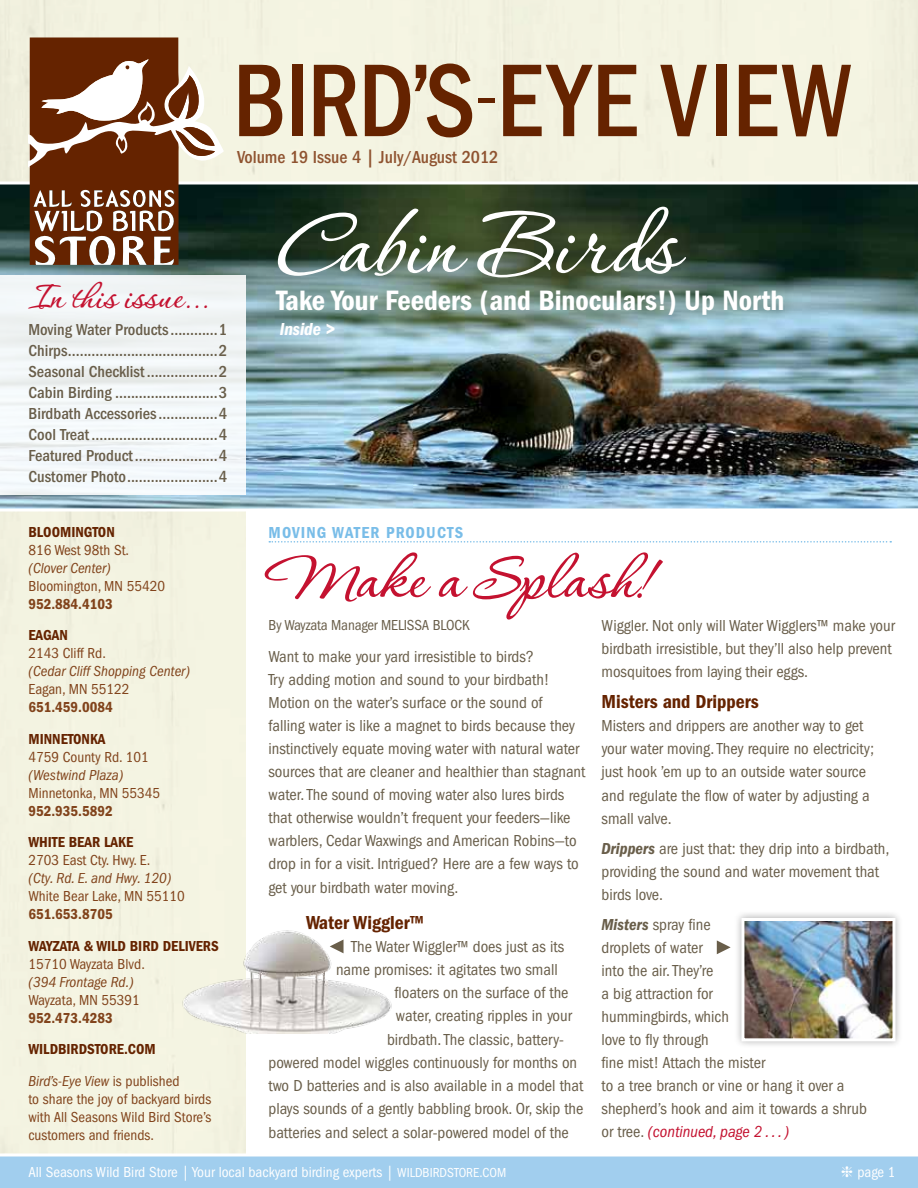
<style>
.page{position:relative;width:918px;height:1188px;background:#fff}
.page>*{position:absolute;margin:0;border:0;box-sizing:border-box;transform-origin:0 0}
.t1{font:500 condensed 106.95px "ITC Franklin Gothic Std";letter-spacing:.005em;color:#652300;scale:.93 1}
.t2{font:500 105.6px "Corinthia Professional";color:#fff}
.t3{font:500 73.5px "Corinthia Professional";letter-spacing:-.005em;color:#c41230}
.t4{font:500 42px "Corinthia Professional";color:#c41230}
.t5{font:29.1px "ITC Franklin Gothic Std Dm Cd";color:#fff}
.t6{font:19.5px "ITC Franklin Gothic Std Dm Cd";color:#652300}
.t7{font:500 condensed 18px "ITC Franklin Gothic Std";color:#8f5330}
.t8{font:18px "ITC Franklin Gothic Std Dm Cd It";color:#fff}
.t9{font:condensed 16.5px/23.1px "ITC Franklin Gothic Std";color:#695e4a}
.t10{font:500 condensed 16.5px/21px "ITC Franklin Gothic Std";color:#695e4a;text-align:justify}
.t11{font:16.5px "ITC Franklin Gothic Std Dm Cd";letter-spacing:.07em;color:#79bde8}
.t12{font:condensed 15px/18px "ITC Franklin Gothic Std";color:#81431b}
.t13{font:italic condensed 15px "ITC Franklin Gothic Std";color:#81431b}
.t14{font:15px "ITC Franklin Gothic Std Dm Cd";color:#652300}
.t15{font:condensed 15px "ITC Franklin Gothic Std";color:#fff}
.t16{font:15px "ITC Franklin Gothic Std Dm Cd";color:#81431b}
.t17{font:condensed 15px "ITC Franklin Gothic Std";letter-spacing:-.01em;color:#695e4a}
.s1{font-weight:400;font-size:81.3px}
.s2{font-style:italic}
.s3{font-family:"ITC Franklin Gothic Std Dm Cd It";font-stretch:normal}
.s4{font-style:italic;color:#c41230}
.s5{font-size:13.5px}
</style>
<div class="page">
<div style="left:0;top:0;width:918px;height:182px;background:#f4f4e2"></div>
<img style="left:0;top:184px;width:918px;height:324px">
<svg style="left:0;top:508px;width:918px;height:4px"></svg>
<svg style="left:28px;top:38px;width:196px;height:227px"></svg>
<div style="left:0;top:1155px;width:918px;height:33px;background:#a1ceee"></div>
<hr style="left:0;top:1154px;width:918px;height:2px;background:#fff">
<div style="left:0;top:275px;width:246px;height:220px;background:#f2f7f8"></div>
<svg style="left:269px;top:541px;width:622px;height:2px"></svg>
<div style="left:256px;top:186px;width:450px;height:114px;background:#000;opacity:.3"></div>
<div style="left:255px;top:269px;width:550px;height:67px;background:#658757;opacity:.75"></div>
<img style="left:174px;top:911px;width:218px;height:123px">
<div style="left:734px;top:910px;width:169px;height:139px;background:#000;opacity:.3"></div>
<img style="left:745px;top:922px;width:147px;height:115px">
<div style="left:741px;top:918px;width:155px;height:123px;border:3px solid #fff"></div>
<svg style="left:717px;top:940px;width:14px;height:14px"></svg>
<svg style="left:330px;top:940px;width:14px;height:13px"></svg>
<h1 class="t1" style="left:233px;top:40px;width:666px">BIRD’S<span class="s1">-</span>EYE VIEW</h1>
<p class="t7" style="left:237px;top:147px;width:263px">Volume 19 Issue 4 | July/August 2012</p>
<h3 class="t4" style="left:28px;top:276px;width:181px">In this issue...</h3>
<p class="t10" style="left:28px;top:319px;width:200px">Moving Water Products............1<br>Chirps......................................2<br>Seasonal Checklist ..................2<br>Cabin Birding ..........................3<br>Birdbath Accessories...............4<br>Cool Treat................................4<br>Featured Product.....................4<br>Customer Photo.......................4</p>
<h2 class="t2" style="left:272px;top:192px;width:406px">Cabin Birds</h2>
<h3 class="t5" style="left:276px;top:284px;width:510px">TAKE YOUR FEEDERS (AND BINOCULARS!) UP NORTH</h3>
<p class="t8" style="left:280px;top:319px;width:57px">Inside &gt;</p>
<p class="t14" style="left:28px;top:523px;width:88px">BLOOMINGTON</p>
<p class="t12" style="left:28px;top:541px;width:102px">816 West 98th St.</p>
<p class="t13" style="left:28px;top:559px;width:84px">(Clover Center)</p>
<p class="t12" style="left:28px;top:577px;width:138px">Bloomington, MN 55420</p>
<p class="t16" style="left:28px;top:595px;width:86px">952.884.4103</p>
<p class="t14" style="left:28px;top:627px;width:41px">EAGAN</p>
<p class="t12" style="left:28px;top:644px;width:79px">2143 Cliff Rd.</p>
<p class="t13" style="left:28px;top:663px;width:163px">(Cedar Cliff Shopping Center)</p>
<p class="t12" style="left:28px;top:680px;width:103px">Eagan, MN 55122</p>
<p class="t16" style="left:28px;top:699px;width:86px">651.459.0084</p>
<p class="t14" style="left:28px;top:730px;width:79px">MINNETONKA</p>
<p class="t12" style="left:28px;top:748px;width:122px">4759 County Rd. 101</p>
<p class="t13" style="left:28px;top:766px;width:96px">(Westwind Plaza)</p>
<p class="t12" style="left:28px;top:784px;width:133px">Minnetonka, MN 55345</p>
<p class="t16" style="left:28px;top:802px;width:86px">952.935.5892</p>
<p class="t14" style="left:28px;top:834px;width:105px">WHITE BEAR LAKE</p>
<p class="t12" style="left:28px;top:851px;width:123px">2703 East Cty. Hwy. E.</p>
<p class="t13" style="left:28px;top:870px;width:144px">(Cty. Rd. E. and Hwy. 120)</p>
<p class="t12" style="left:28px;top:887px;width:158px">White Bear Lake, MN 55110</p>
<p class="t16" style="left:28px;top:906px;width:86px">651.653.8705</p>
<p class="t14" style="left:28px;top:937px;width:192px">WAYZATA &amp; WILD BIRD DELIVERS</p>
<p class="t12" style="left:28px;top:955px;width:118px">15710 Wayzata Blvd.</p>
<p class="t13" style="left:28px;top:973px;width:107px">(394 Frontage Rd.)</p>
<p class="t12" style="left:28px;top:991px;width:113px">Wayzata, MN 55391</p>
<p class="t16" style="left:28px;top:1009px;width:86px">952.473.4283</p>
<p class="t14" style="left:28px;top:1041px;width:47px">WILDBIRDSTOR</p>
<p class="t14" style="left:117px;top:1041px;width:30px">E.COM</p>
<p class="t12" style="left:28px;top:1072px;width:184px"><span class="s2">Bird’s-Eye View</span> is published<br>to share the joy of backyard birds with All Seasons Wild Bird Store’s customers and friends.</p>
<p class="t11" style="left:268px;top:523px;width:196px">MOVING WATER PRODUCTS</p>
<h3 class="t3" style="left:268px;top:541px;width:386px">Make a Splash!</h3>
<p class="t17" style="left:268px;top:616px;width:203px">By Wayzata Manager MELISSA BLOCK</p>
<p class="t9" style="left:268px;top:645px;width:318px">Want to make your yard irresistible to birds?<br>Try adding motion and sound to your birdbath!<br>Motion on the water’s surface or the sound of<br>falling water is like a magnet to birds because they instinctively equate moving water with natural water sources that are cleaner and healthier than stagnant water. The sound of moving water also lures birds that otherwise wouldn’t frequent your feeders—like warblers, Cedar Waxwings and American Robins—to drop in for a visit. Intrigued? Here are a few ways to get your birdbath water moving.</p>
<p class="t6" style="left:306px;top:911px;width:120px">WATER WIGGLER™</p>
<p class="t9" style="left:351px;top:935px;width:214px">The Water Wiggler™ does just as its</p>
<p class="t9" style="left:336px;top:958px;width:223px">name promises: it agitates two small</p>
<p class="t9" style="left:394px;top:981px;width:176px">floaters on the surface of the</p>
<p class="t9" style="left:396px;top:1005px;width:177px">water, creating ripples in your</p>
<p class="t9" style="left:387px;top:1028px;width:179px">birdbath. The classic, battery-</p>
<p class="t9" style="left:269px;top:1051px;width:310px">powered model wiggles continuously for months on</p>
<p class="t9" style="left:269px;top:1074px;width:316px">two D batteries and is also available in a model that</p>
<p class="t9" style="left:269px;top:1098px;width:317px">plays sounds of a gently babbling brook. Or, skip the</p>
<p class="t9" style="left:269px;top:1121px;width:302px">batteries and select a solar-powered model of the</p>
<p class="t9" style="left:602px;top:614px;width:295px">Wiggler. Not only will Water Wigglers™ make your birdbath irresistible, but they’ll also help prevent mosquitoes from laying their eggs.</p>
<p class="t6" style="left:602px;top:691px;width:159px">MISTERS AND DRIPPERS</p>
<p class="t9" style="left:602px;top:714px;width:274px">Misters and drippers are another way to get your water moving. They require no electricity; just hook ’em up to an outside water source and regulate the flow of water by adjusting a small valve.</p>
<p class="t9" style="left:602px;top:837px;width:289px"><span class="s3">Drippers</span> are just that: they drip into a birdbath, providing the sound and water movement that birds love.</p>
<p class="t9" style="left:602px;top:913px;width:267px"><span class="s3">Misters</span> spray fine<br>droplets of water<br>into the air. They’re<br>a big attraction for<br>hummingbirds, which<br>love to fly through<br>fine mist! Attach the mister<br>to a tree branch or vine or hang it over a shepherd’s hook and aim it towards a shrub or tree. <span class="s4">(continued, page 2 . . . )</span></p>
<p class="t15" style="left:28px;top:1164px;width:479px">All Seasons Wild Bird Store | Your local backyard birding experts | <span class="s5">WILDBIRDSTORE.COM</span></p>
<p class="t15" style="left:841px;top:1164px;width:56px">❈ page 1</p>
</div>
